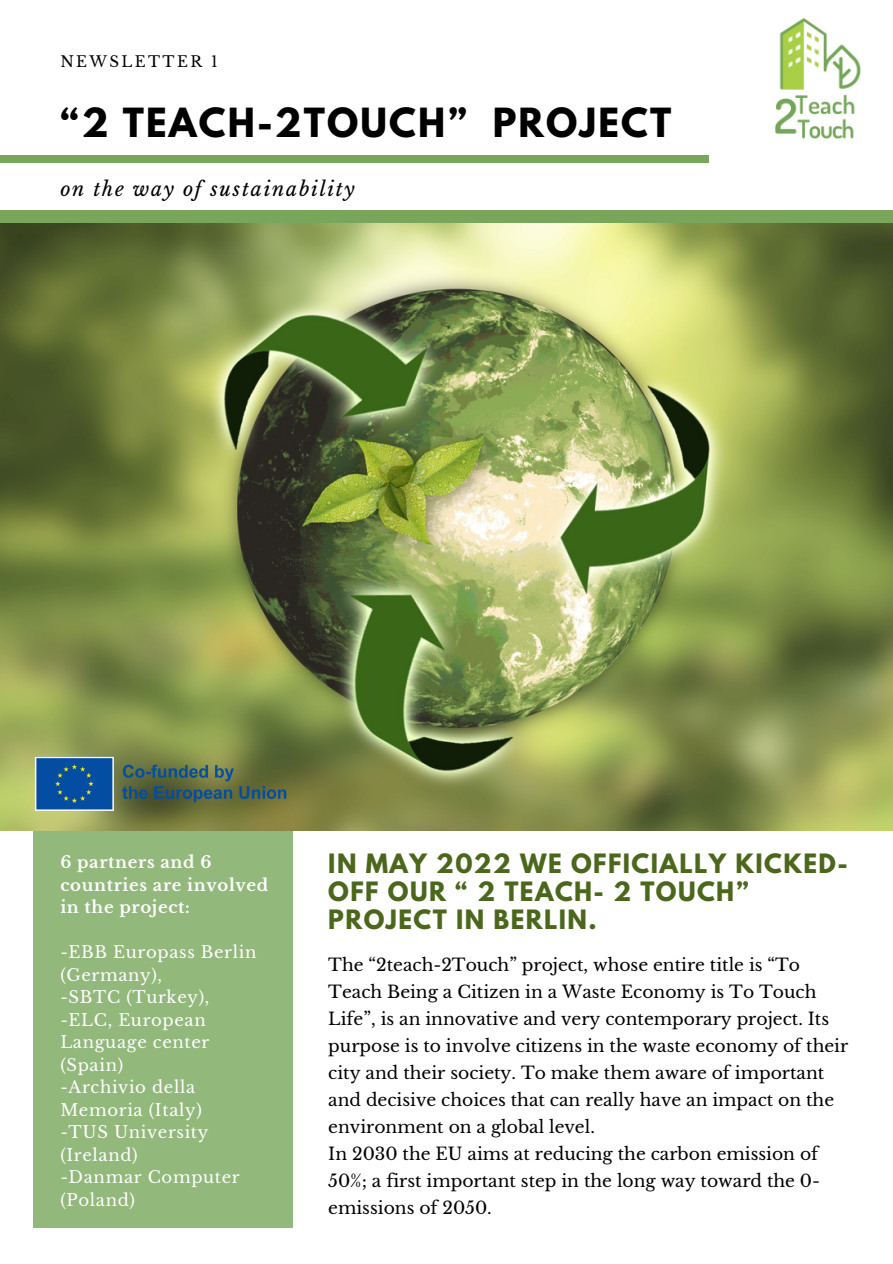
<style>
.page{position:relative;width:893px;height:1264px;background:#fff}
.page>*{position:absolute;margin:0;border:0;box-sizing:border-box;transform-origin:0 0}
.t1{font:700 35.55px "League Spartan";letter-spacing:.06em;color:#000}
.t2{font:700 23.55px/28px "League Spartan";letter-spacing:.06em;color:#4b671c}
.t3{font:italic 19.5px "Libre Baskerville";letter-spacing:.09em;color:#000}
.t4{font:17.1px/27px "Libre Baskerville";color:#000}
.t5{font:16.5px/22.5px "Libre Baskerville";letter-spacing:.04em;color:#fff}
.t6{font:700 16.5px/22.5px "Libre Baskerville";letter-spacing:.04em;color:#fff}
.t7{font:15px "Libre Baskerville";letter-spacing:.16em;color:#000}
</style>
<div class="page">
<div style="left:33px;top:777px;width:260px;height:451px;background:#93b87c"></div>
<div style="left:0;top:210px;width:892px;height:53px;background:#78a75c"></div>
<div style="left:0;top:155px;width:708px;height:8px;background:#78a75c"></div>
<img style="left:775px;top:18px;width:86px;height:121px">
<img style="left:0;top:223px;width:892px;height:607px">
<img style="left:33px;top:755px;width:272px;height:57px">
<p class="t7" style="left:60px;top:52px;width:159px">NEWSLETTER 1</p>
<h1 class="t1" style="left:60px;top:105px;width:612px">“2 TEACH-2TOUCH” PROJECT</h1>
<p class="t3" style="left:60px;top:177px;width:296px">on the way of sustainability</p>
<p class="t6" style="left:60px;top:851px;width:209px">6 partners and 6 countries are involved in the project:</p>
<p class="t5" style="left:60px;top:941px;width:198px">-EBB Europass Berlin (Germany),<br>-SBTC (Turkey), -ELC, European<br>Language center (Spain)<br>-Archivio della<br>Memoria (Italy)<br>-TUS University (Ireland)<br>-Danmar Computer (Poland)</p>
<h2 class="t2" style="left:328px;top:852px;width:521px">IN MAY 2022 WE OFFICIALLY KICKED-<br>OFF OUR “ 2 TEACH- 2 TOUCH”<br>PROJECT IN BERLIN.</h2>
<p class="t4" style="left:328px;top:951px;width:521px">The “2teach-2Touch” project, whose entire title is “To Teach Being a Citizen in a Waste Economy is To Touch Life”, is an innovative and very contemporary project. Its purpose is to involve citizens in the waste economy of their city and their society. To make them aware of important and decisive choices that can really have an impact on the environment on a global level.<br>In 2030 the EU aims at reducing the carbon emission of 50%; a first important step in the long way toward the 0- emissions of 2050.</p>
</div>
